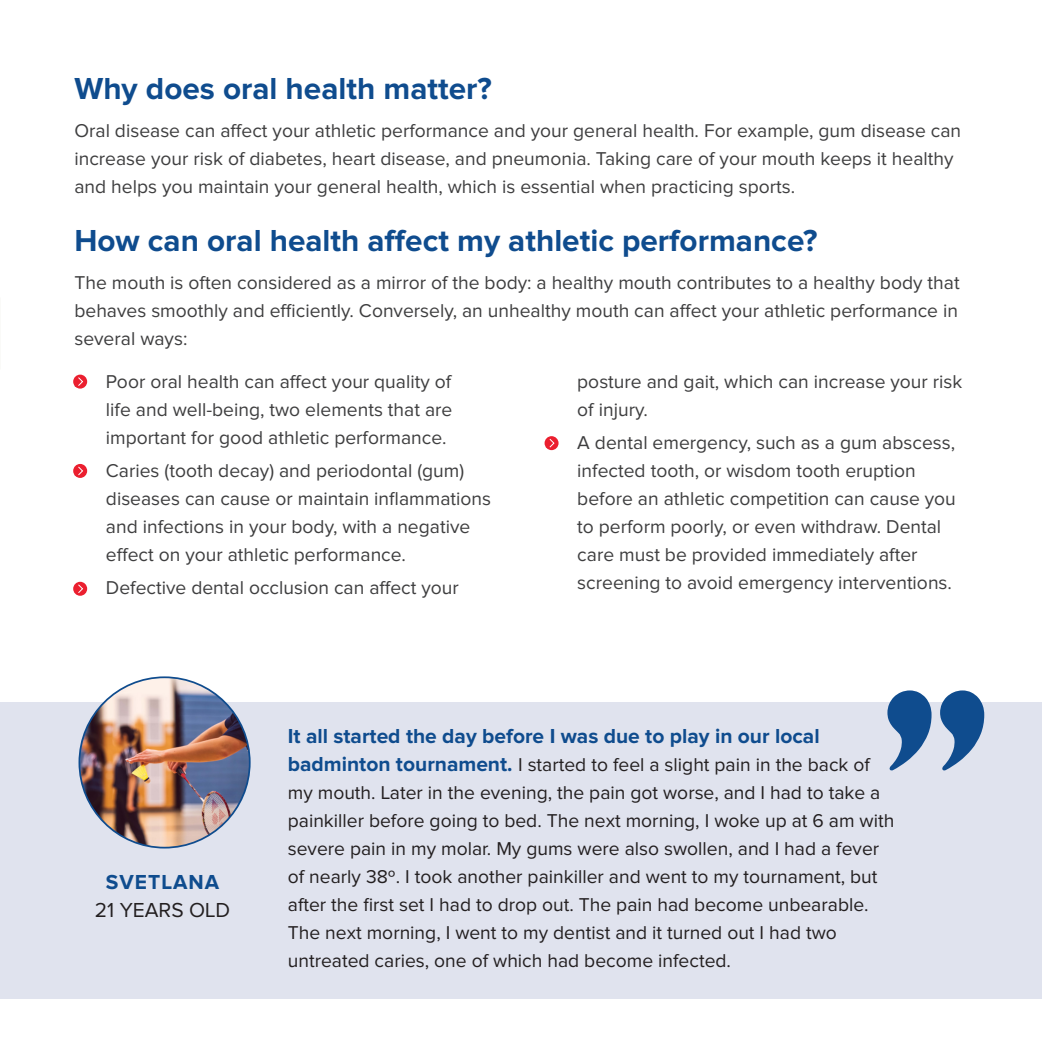
<style>
.page{position:relative;width:1042px;height:1042px;background:#fff}
.page>*{position:absolute;margin:0;border:0;box-sizing:border-box;transform-origin:0 0}
.t1{font:700 31.5px "Proxima Nova";color:#0f4c8e}
.t2{font:700 21px "Proxima Nova";color:#0f4c8e}
.t3{font:21px "Proxima Nova";color:#231f20}
.t4{font:700 21px "Proxima Nova";letter-spacing:.05em;color:#0f4c8e}
.body{font:19.25px/28px "Proxima Nova";color:#3e3e3f}
.t5{font:19.25px/28px "Proxima Nova";color:#231f20}
.s1{font-family:"Myriad Pro"}
.s2{font-weight:700;font-size:21px;color:#0f4c8e}
</style>
<div class="page">
<div style="left:0;top:702px;width:1042px;height:296px;background:#e0e3ee"></div>
<div style="left:73px;top:464px;width:14px;height:14px;background:#eb1f2f;border-radius:50%"></div>
<svg style="left:78px;top:466px;width:5px;height:10px"></svg>
<div style="left:544px;top:436px;width:14px;height:14px;background:#eb1f2f;border-radius:50%"></div>
<svg style="left:549px;top:439px;width:6px;height:9px"></svg>
<div style="left:73px;top:582px;width:14px;height:14px;background:#eb1f2f;border-radius:50%"></div>
<svg style="left:78px;top:584px;width:5px;height:9px"></svg>
<div style="left:73px;top:375px;width:14px;height:14px;background:#eb1f2f;border-radius:50%"></div>
<svg style="left:78px;top:377px;width:5px;height:9px"></svg>
<img style="left:79px;top:677px;width:171px;height:170px;border-radius:85px">
<p class="t1" style="left:74px;top:74px;width:419px">Why does oral health matter?</p>
<p class="body" style="left:74px;top:118px;width:888px">Oral disease can affect your athletic performance and your general health. For example, gum disease can increase your risk of diabetes, heart disease, and pneumonia. Taking care of your mouth keeps it healthy and helps you maintain your general health, which is essential when practicing sports.</p>
<p class="t1" style="left:74px;top:226px;width:744px">How can oral health affect my athletic performance?</p>
<p class="body" style="left:74px;top:269px;width:887px;text-align:justify">The mouth is often considered as a mirror of the body: a healthy mouth contributes to a healthy body that behaves smoothly and efficiently. Conversely, an unhealthy mouth can affect your athletic performance in several ways:</p>
<p class="body" style="left:106px;top:368px;width:348px;text-align:justify;text-indent:-32px"><span class="s1">»</span> Poor oral health can affect your quality of life and well-being, two elements that are important for good athletic performance.</p>
<p class="body" style="left:106px;top:457px;width:387px;text-indent:-32px"><span class="s1">»</span> Caries (tooth decay) and periodontal (gum) diseases can cause or maintain inflammations and infections in your body, with a negative effect on your athletic performance.</p>
<p class="body" style="left:74px;top:574px;width:386px"><span class="s1">»</span> Defective dental occlusion can affect your</p>
<p class="body" style="left:577px;top:368px;width:387px">posture and gait, which can increase your risk of injury.</p>
<p class="body" style="left:577px;top:429px;width:380px;text-indent:-32px"><span class="s1">»</span> A dental emergency, such as a gum abscess, infected tooth, or wisdom tooth eruption before an athletic competition can cause you to perform poorly, or even withdraw. Dental care must be provided immediately after screening to avoid emergency interventions.</p>
<p class="t4" style="left:106px;top:872px;width:115px">SVETLANA</p>
<p class="t3" style="left:95px;top:900px;width:137px">21 YEARS OLD</p>
<p class="t2" style="left:288px;top:726px;width:533px">It all started the day before I was due to play in our local</p>
<p class="t5" style="left:288px;top:751px;width:608px"><span class="s2">badminton tournament.</span> I started to feel a slight pain in the back of my mouth. Later in the evening, the pain got worse, and I had to take a painkiller before going to bed. The next morning, I woke up at 6 am with severe pain in my molar. My gums were also swollen, and I had a fever of nearly 38º. I took another painkiller and went to my tournament, but after the first set I had to drop out. The pain had become unbearable.<br>The next morning, I went to my dentist and it turned out I had two</p>
<p class="t5" style="left:288px;top:947px;width:445px">untreated caries, one of which had become infected.</p>
</div>
